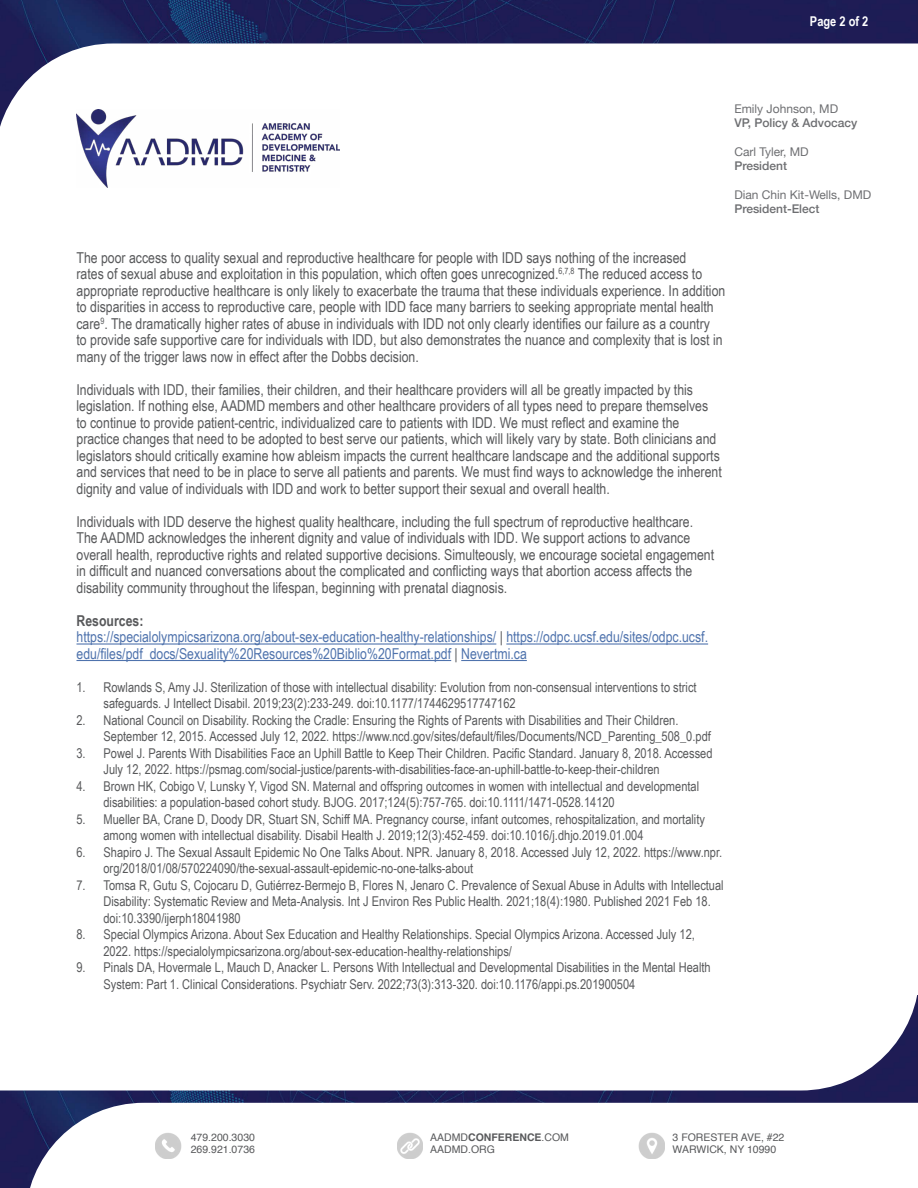
<style>
.page{position:relative;width:918px;height:1188px;background:#fff}
.page>*{position:absolute;margin:0;border:0;box-sizing:border-box;transform-origin:0 0}
.t1{font:15px/16.5px "Arial Narrow";color:#58595b}
.t2{font:15px/16.5px "Arial Narrow";color:#4f73ad}
.t3{font:13.5px/16.5px "Arial Narrow";color:#58595b}
.t4{font:700 13.5px "Arial Narrow";color:#fff}
.t5{font:12px "Helvetica Neue";color:#6d6e71}
.t6{font:500 12px "Helvetica Neue";color:#6d6e71}
.t7{font:10.5px/12.6px "Helvetica";color:#58595b}
.s1{font-weight:700;color:#58595b}
.s2{color:#58595b}
.s3{font-weight:700}
</style>
<div class="page">
<img style="left:0;top:1090px;width:918px;height:98px">
<svg style="left:25px;top:1103px;width:893px;height:85px"></svg>
<img style="left:639px;top:1133px;width:26px;height:25px">
<img style="left:397px;top:1133px;width:26px;height:25px">
<img style="left:0;top:0;width:918px;height:44px">
<svg style="left:0;top:44px;width:103px;height:83px"></svg>
<svg style="left:811px;top:995px;width:107px;height:95px"></svg>
<img style="left:155px;top:1133px;width:26px;height:25px">
<hr style="left:76px;top:643px;width:420px;height:2px;background:#4f73ad">
<hr style="left:506px;top:643px;width:202px;height:2px;background:#4f73ad">
<hr style="left:76px;top:660px;width:375px;height:1px;background:#4f73ad">
<hr style="left:461px;top:660px;width:66px;height:1px;background:#4f73ad">
<img style="left:76px;top:110px;width:264px;height:78px">
<p class="t4" style="left:810px;top:11px;width:60px">Page 2 of 2</p>
<p class="t5" style="left:734px;top:100px;width:105px">Emily Johnson, MD</p>
<p class="t6" style="left:734px;top:113px;width:125px">VP, Policy &amp; Advocacy</p>
<p class="t5" style="left:734px;top:143px;width:76px">Carl Tyler, MD</p>
<p class="t6" style="left:734px;top:156px;width:54px">President</p>
<p class="t5" style="left:734px;top:186px;width:138px">Dian Chin Kit-Wells, DMD</p>
<p class="t6" style="left:734px;top:199px;width:87px">President-Elect</p>
<p class="t1" style="left:76px;top:249px;width:650px">The poor access to quality sexual and reproductive healthcare for people with IDD says nothing of the increased<br>rates of sexual abuse and exploitation in this population, which often goes unrecognized.<sup>6,7,8</sup> The reduced access to appropriate reproductive healthcare is only likely to exacerbate the trauma that these individuals experience. In addition to disparities in access to reproductive care, people with IDD face many barriers to seeking appropriate mental health care<sup>9</sup>. The dramatically higher rates of abuse in individuals with IDD not only clearly identifies our failure as a country<br>to provide safe supportive care for individuals with IDD, but also demonstrates the nuance and complexity that is lost in many of the trigger laws now in effect after the Dobbs decision.</p>
<p class="t1" style="left:77px;top:381px;width:647px">Individuals with IDD, their families, their children, and their healthcare providers will all be greatly impacted by this legislation. If nothing else, AADMD members and other healthcare providers of all types need to prepare themselves to continue to provide patient-centric, individualized care to patients with IDD. We must reflect and examine the practice changes that need to be adopted to best serve our patients, which will likely vary by state. Both clinicians and legislators should critically examine how ableism impacts the current healthcare landscape and the additional supports and services that need to be in place to serve all patients and parents. We must find ways to acknowledge the inherent dignity and value of individuals with IDD and work to better support their sexual and overall health.</p>
<p class="t1" style="left:77px;top:513px;width:639px">Individuals with IDD deserve the highest quality healthcare, including the full spectrum of reproductive healthcare.<br>The AADMD acknowledges the inherent dignity and value of individuals with IDD. We support actions to advance overall health, reproductive rights and related supportive decisions. Simulteously, we encourage societal engagement in difficult and nuanced conversations about the complicated and conflicting ways that abortion access affects the disability community throughout the lifespan, beginning with prenatal diagnosis.</p>
<p class="t2" style="left:77px;top:612px;width:633px"><span class="s1">Resources:<br></span>https://specialolympicsarizona.org/about-sex-education-healthy-relationships/ <span class="s2">|</span> https://odpc.ucsf.edu/sites/odpc.ucsf. edu/files/pdf_docs/Sexuality%20Resources%20Biblio%20Format.pdf <span class="s2">|</span> Nevertmi.ca</p>
<p class="t3" style="left:104px;top:678px;width:595px;text-indent:-27px">1. Rowlands S, Amy JJ. Sterilization of those with intellectual disability: Evolution from non-consensual interventions to strict safeguards. J Intellect Disabil. 2019;23(2):233-249. doi:10.1177/1744629517747162</p>
<p class="t3" style="left:104px;top:711px;width:609px;text-indent:-27px">2. National Council on Disability. Rocking the Cradle: Ensuring the Rights of Parents with Disabilities and Their Children.<br>September 12, 2015. Accessed July 12, 2022. https://www.ncd.gov/sites/default/files/Documents/NCD_Parenting_508_0.pdf</p>
<p class="t3" style="left:104px;top:744px;width:611px;text-indent:-27px">3. Powel J. Parents With Disabilities Face an Uphill Battle to Keep Their Children. Pacific Standard. January 8, 2018. Accessed<br>July 12, 2022. https://psmag.com/social-justice/parents-with-disabilities-face-an-uphill-battle-to-keep-their-children</p>
<p class="t3" style="left:104px;top:777px;width:597px;text-indent:-27px">4. Brown HK, Cobigo V, Lunsky Y, Vigod SN. Maternal and offspring outcomes in women with intellectual and developmental disabilities: a population-based cohort study. BJOG. 2017;124(5):757-765. doi:10.1111/1471-0528.14120</p>
<p class="t3" style="left:104px;top:810px;width:603px;text-indent:-27px">5. Mueller BA, Crane D, Doody DR, Stuart SN, Schiff MA. Pregnancy course, infant outcomes, rehospitalization, and mortality among women with intellectual disability. Disabil Health J. 2019;12(3):452-459. doi:10.1016/j.dhjo.2019.01.004</p>
<p class="t3" style="left:104px;top:843px;width:620px;text-indent:-27px">6. Shapiro J. The Sexual Assault Epidemic No One Talks About. NPR. January 8, 2018. Accessed July 12, 2022. https://www.npr. org/2018/01/08/570224090/the-sexual-assault-epidemic-no-one-talks-about</p>
<p class="t3" style="left:104px;top:876px;width:622px;text-indent:-27px">7. Tomsa R, Gutu S, Cojocaru D, Gutiérrez-Bermejo B, Flores N, Jenaro C. Prevalence of Sexual Abuse in Adults with Intellectual<br>Disability: Systematic Review and Meta-Analysis. Int J Environ Res Public Health. 2021;18(4):1980. Published 2021 Feb 18. doi:10.3390/ijerph18041980</p>
<p class="t3" style="left:104px;top:926px;width:593px;text-indent:-27px">8. Special Olympics Arizona. About Sex Education and Healthy Relationships. Special Olympics Arizona. Accessed July 12,<br>2022. https://specialolympicsarizona.org/about-sex-education-healthy-relationships/</p>
<p class="t3" style="left:104px;top:959px;width:609px;text-indent:-27px">9. Pinals DA, Hovermale L, Mauch D, Anacker L. Persons With Intellectual and Developmental Disabilities in the Mental Health<br>System: Part 1. Clinical Considerations. Psychiatr Serv. 2022;73(3):313-320. doi:10.1176/appi.ps.201900504</p>
<p class="t7" style="left:191px;top:1131px;width:66px">479.200.3030<br>269.921.0736</p>
<p class="t7" style="left:430px;top:1131px;width:140px">AADMD<span class="s3">CONFERENCE</span>.COM<br>AADMD.ORG</p>
<p class="t7" style="left:673px;top:1131px;width:113px">3 FORESTER AVE, #22<br>WARWICK, NY 10990</p>
</div>
